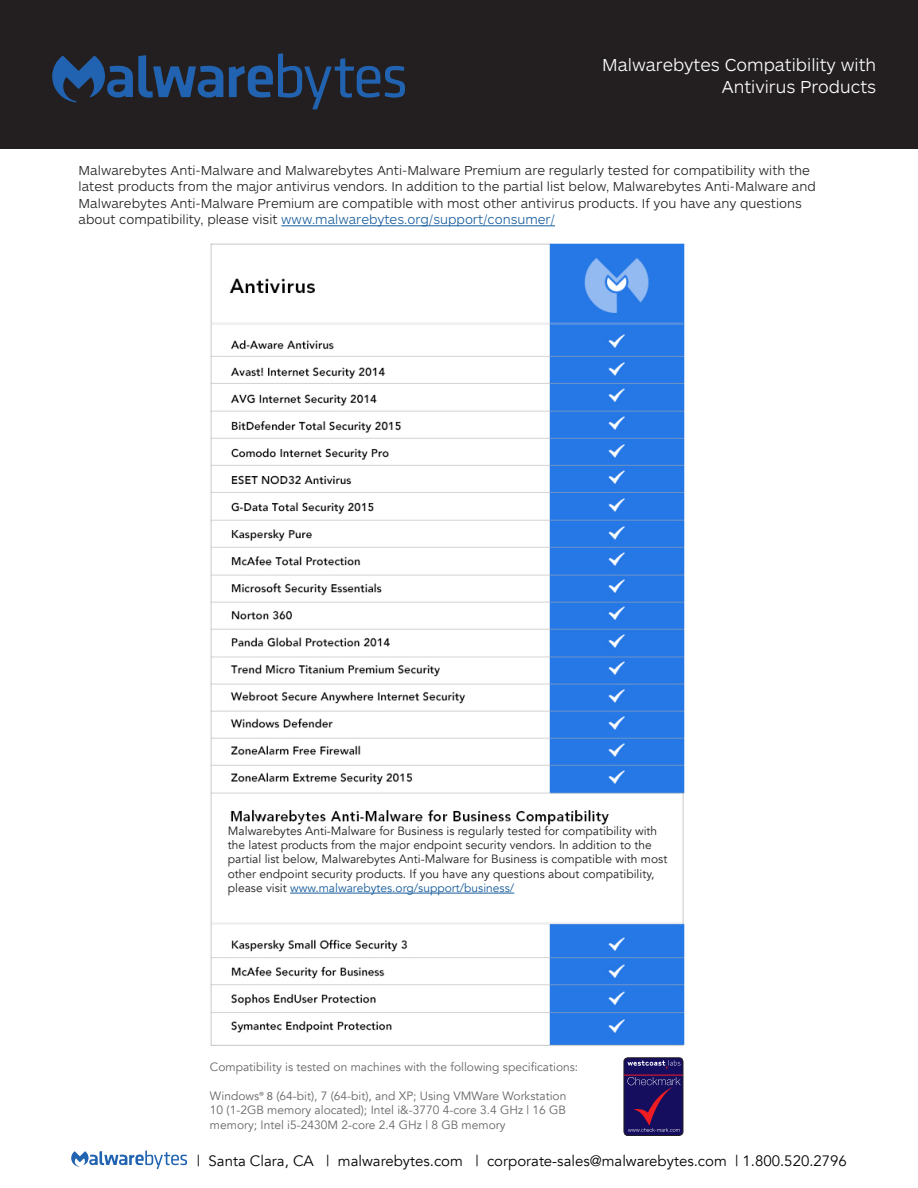
<style>
.page{position:relative;width:918px;height:1188px;background:#fff}
.page>*{position:absolute;margin:0;border:0;box-sizing:border-box;transform-origin:0 0}
.t1{font:300 18px/21.6px "ARS Maquette Pro";color:#fff;text-align:right}
.t2{font:15px "Avenir";color:#040503}
.t3{font:300 13.5px/16.5px "ARS Maquette Pro";color:#231f20}
.t4{font:12px/14.4px "Avenir";color:#231f20}
.t5{font:12px/14.4px "Avenir";color:#666;text-align:justify}
.s1{color:#175d9e}
.s2{font-family:"Myriad Pro"}
</style>
<div class="page">
<img style="left:210px;top:243px;width:475px;height:803px">
<hr style="left:281px;top:225px;width:274px;height:1px;background:#175d9e">
<hr style="left:290px;top:893px;width:224px;height:1px;background:#175d9e">
<div style="left:624px;top:1058px;width:59px;height:78px;background:#150d5e;border-radius:4px"></div>
<div style="left:624px;top:1058px;width:59px;height:78px;border:1px solid #231f20;border-radius:4px"></div>
<hr style="left:624px;top:1075px;width:59px;height:1px;background:#ee1d23">
<svg style="left:628px;top:1060px;width:52px;height:9px"></svg>
<svg style="left:627px;top:1077px;width:54px;height:55px"></svg>
<div style="left:0;top:0;width:918px;height:148px;background:#231f20"></div>
<svg style="left:229px;top:53px;width:176px;height:56px"></svg>
<svg style="left:52px;top:55px;width:171px;height:47px"></svg>
<svg style="left:71px;top:1150px;width:116px;height:19px"></svg>
<p class="t1" style="left:602px;top:53px;width:275px">Malwarebytes Compatibility with<br>Antivirus Products</p>
<p class="t3" style="left:79px;top:161px;width:739px">Malwarebytes Anti-Malware and Malwarebytes Anti-Malware Premium are regularly tested for compatibility with the latest products from the major antivirus vendors. In addition to the partial list below, Malwarebytes Anti-Malware and Malwarebytes Anti-Malware Premium are compatible with most other antivirus products. If you have any questions about compatibility, please visit <span class="s1">www.malwarebytes.org/support/consumer/</span></p>
<p class="t4" style="left:228px;top:823px;width:441px">Malwarebytes Anti-Malware for Business is regularly tested for compatibility with the latest products from the major endpoint security vendors. In addition to the partial list below, Malwarebytes Anti-Malware for Business is compatible with most other endpoint security products. If you have any questions about compatibility, please visit <span class="s1">www.malwarebytes.org/support/business/</span></p>
<p class="t5" style="left:210px;top:1060px;width:370px">Compatibility is tested on machines with the following specifications:</p>
<p class="t5" style="left:210px;top:1089px;width:358px">Windows<span class="s2">® 8</span> (64-bit), 7 (64-bit), and XP; Using VMWare Workstation 10 (1-2GB memory alocated); Intel i&amp;-3770 4-core 3.4 GHz | 16 GB memory; Intel i5-2430M 2-core 2.4 GHz | 8 GB memory</p>
<p class="t2" style="left:197px;top:1151px;width:651px">| Santa Clara, CA | malwarebytes.com | corporate-sales@malwarebytes.com | 1.800.520.2796</p>
</div>
